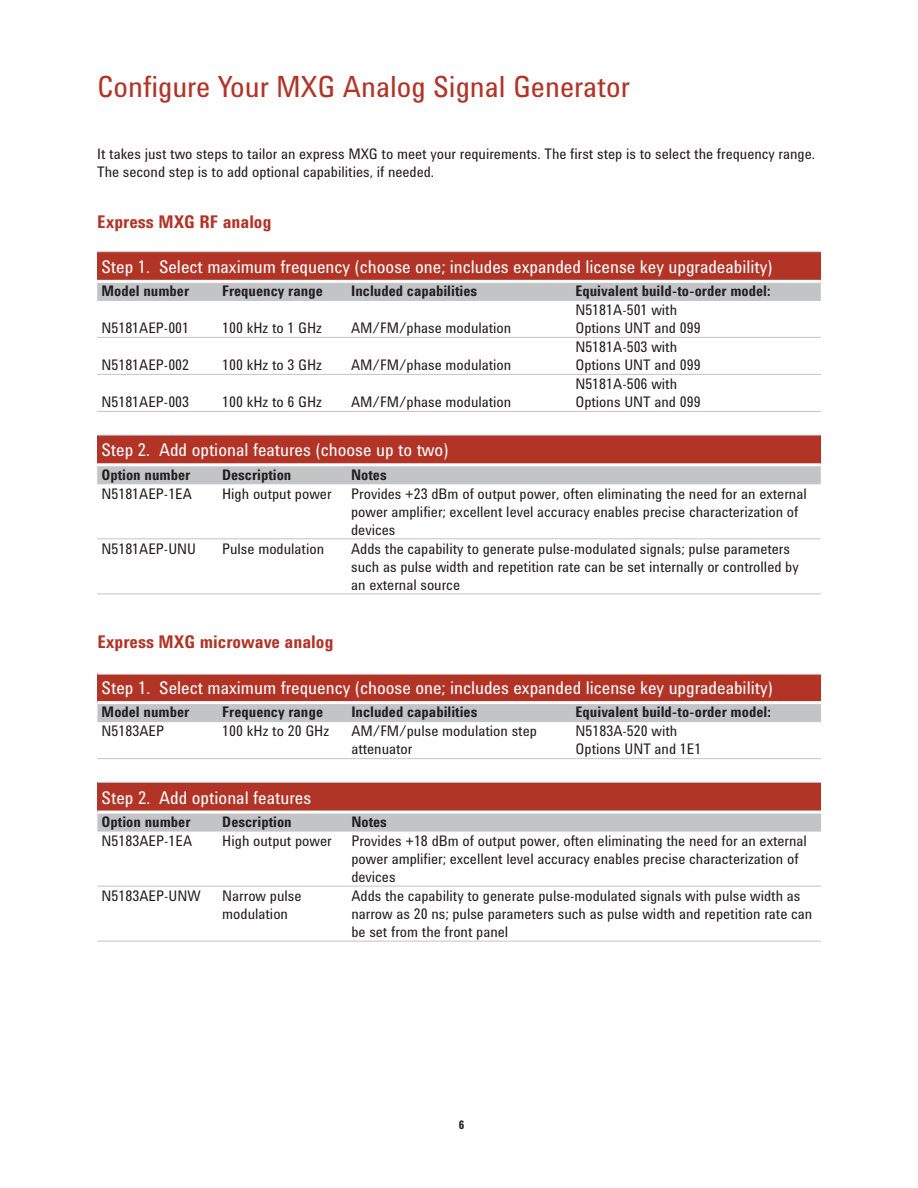
<style>
.page{position:relative;width:918px;height:1188px;background:#fff}
.page>*{position:absolute;margin:0;border:0;box-sizing:border-box;transform-origin:0 0}
.t1{font:30px "Agilent Condensed CFF";color:#b23427}
.t2{font:18px "Agilent Condensed CFF";color:#fff}
.t3{font:700 18px "Agilent Condensed CFF";color:#b23427}
.t4{font:15px/18px "Agilent Condensed CFF";color:#231f20}
.t5{font:700 15px "Agilent Condensed CFF";color:#231f20}
.t6{font:700 12px "Agilent Condensed CFF";color:#231f20}
</style>
<div class="page">
<div style="left:97px;top:252px;width:724px;height:29px;background:#b23427"></div>
<div style="left:97px;top:283px;width:724px;height:17px;background:#c2c4c6"></div>
<hr style="left:97px;top:251px;width:724px;height:1px;background:#c2c4c6">
<hr style="left:97px;top:300px;width:724px;height:1px;background:#c2c4c6">
<hr style="left:97px;top:337px;width:724px;height:1px;background:#c2c4c6">
<hr style="left:97px;top:374px;width:474px;height:1px;background:#c2c4c6">
<hr style="left:571px;top:374px;width:250px;height:1px;background:#c2c4c6">
<hr style="left:97px;top:280px;width:474px;height:3px;background:#fff">
<hr style="left:571px;top:280px;width:250px;height:3px;background:#fff">
<hr style="left:97px;top:411px;width:474px;height:1px;background:#c2c4c6">
<hr style="left:571px;top:411px;width:250px;height:1px;background:#c2c4c6">
<div style="left:97px;top:435px;width:724px;height:30px;background:#b23427"></div>
<div style="left:97px;top:466px;width:724px;height:17px;background:#c2c4c6"></div>
<hr style="left:97px;top:435px;width:724px;height:1px;background:#c2c4c6">
<hr style="left:97px;top:483px;width:724px;height:1px;background:#c2c4c6">
<hr style="left:97px;top:538px;width:724px;height:1px;background:#c2c4c6">
<hr style="left:97px;top:593px;width:250px;height:1px;background:#c2c4c6">
<hr style="left:347px;top:593px;width:474px;height:1px;background:#c2c4c6">
<hr style="left:97px;top:463px;width:250px;height:3px;background:#fff">
<hr style="left:347px;top:463px;width:474px;height:3px;background:#fff">
<div style="left:97px;top:673px;width:724px;height:30px;background:#b23427"></div>
<div style="left:97px;top:704px;width:724px;height:17px;background:#c2c4c6"></div>
<hr style="left:97px;top:721px;width:474px;height:1px;background:#c2c4c6">
<hr style="left:571px;top:721px;width:250px;height:1px;background:#c2c4c6">
<hr style="left:97px;top:672px;width:724px;height:3px;background:#fff">
<hr style="left:97px;top:701px;width:474px;height:3px;background:#fff">
<hr style="left:571px;top:701px;width:250px;height:3px;background:#fff">
<hr style="left:97px;top:758px;width:474px;height:1px;background:#c2c4c6">
<hr style="left:571px;top:758px;width:250px;height:1px;background:#c2c4c6">
<div style="left:97px;top:782px;width:724px;height:30px;background:#b23427"></div>
<div style="left:97px;top:814px;width:724px;height:17px;background:#c2c4c6"></div>
<hr style="left:97px;top:782px;width:724px;height:1px;background:#c2c4c6">
<hr style="left:97px;top:831px;width:724px;height:1px;background:#c2c4c6">
<hr style="left:97px;top:886px;width:724px;height:1px;background:#c2c4c6">
<hr style="left:97px;top:941px;width:250px;height:1px;background:#c2c4c6">
<hr style="left:347px;top:941px;width:474px;height:1px;background:#c2c4c6">
<hr style="left:97px;top:811px;width:250px;height:3px;background:#fff">
<hr style="left:347px;top:811px;width:474px;height:3px;background:#fff">
<h1 class="t1" style="left:97px;top:75px;width:534px">Configure Your MXG Analog Signal Generator</h1>
<p class="t4" style="left:97px;top:147px;width:719px">It takes just two steps to tailor an express MXG to meet your requirements. The first step is to select the frequency range.<br>The second step is to add optional capabilities, if needed.</p>
<p class="t3" style="left:97px;top:216px;width:176px">Express MXG RF analog</p>
<p class="t2" style="left:101px;top:260px;width:673px">Step 1. Select maximum frequency (choose one; includes expanded license key upgradeability)</p>
<p class="t5" style="left:101px;top:285px;width:89px">Model number</p>
<p class="t5" style="left:222px;top:285px;width:102px">Frequency range</p>
<p class="t5" style="left:351px;top:285px;width:127px">Included capabilities</p>
<p class="t5" style="left:575px;top:285px;width:197px">Equivalent build-to-order model:</p>
<p class="t4" style="left:101px;top:321px;width:89px">N5181AEP-001</p>
<p class="t4" style="left:222px;top:321px;width:101px">100 kHz to 1 GHz</p>
<p class="t4" style="left:351px;top:321px;width:162px">AM/FM/phase modulation</p>
<p class="t4" style="left:575px;top:303px;width:127px">N5181A-501 with<br>Options UNT and 099</p>
<p class="t4" style="left:101px;top:358px;width:89px">N5181AEP-002</p>
<p class="t4" style="left:222px;top:358px;width:101px">100 kHz to 3 GHz</p>
<p class="t4" style="left:351px;top:358px;width:162px">AM/FM/phase modulation</p>
<p class="t4" style="left:101px;top:395px;width:89px">N5181AEP-003</p>
<p class="t4" style="left:222px;top:395px;width:101px">100 kHz to 6 GHz</p>
<p class="t4" style="left:351px;top:395px;width:162px">AM/FM/phase modulation</p>
<p class="t4" style="left:575px;top:340px;width:127px">N5181A-503 with<br>Options UNT and 099</p>
<p class="t4" style="left:575px;top:377px;width:127px">N5181A-506 with<br>Options UNT and 099</p>
<p class="t2" style="left:101px;top:443px;width:349px">Step 2. Add optional features (choose up to two)</p>
<p class="t5" style="left:101px;top:469px;width:90px">Option number</p>
<p class="t5" style="left:222px;top:469px;width:71px">Description</p>
<p class="t5" style="left:351px;top:469px;width:37px">Notes</p>
<p class="t4" style="left:101px;top:486px;width:92px">N5181AEP-1EA</p>
<p class="t4" style="left:222px;top:486px;width:111px">High output power</p>
<p class="t4" style="left:351px;top:486px;width:457px">Provides +23 dBm of output power, often eliminating the need for an external power amplifier; excellent level accuracy enables precise characterization of devices</p>
<p class="t4" style="left:101px;top:541px;width:96px">N5181AEP-UNU</p>
<p class="t4" style="left:222px;top:541px;width:104px">Pulse modulation</p>
<p class="t4" style="left:351px;top:541px;width:449px">Adds the capability to generate pulse-modulated signals; pulse parameters such as pulse width and repetition rate can be set internally or controlled by an external source</p>
<p class="t3" style="left:97px;top:636px;width:238px">Express MXG microwave analog</p>
<p class="t2" style="left:102px;top:681px;width:673px">Step 1. Select maximum frequency (choose one; includes expanded license key upgradeability)</p>
<p class="t5" style="left:102px;top:707px;width:89px">Model number</p>
<p class="t5" style="left:222px;top:707px;width:102px">Frequency range</p>
<p class="t5" style="left:351px;top:707px;width:127px">Included capabilities</p>
<p class="t5" style="left:576px;top:707px;width:197px">Equivalent build-to-order model:</p>
<p class="t4" style="left:102px;top:724px;width:64px">N5183AEP</p>
<p class="t4" style="left:222px;top:724px;width:108px">100 kHz to 20 GHz</p>
<p class="t4" style="left:351px;top:724px;width:187px">AM/FM/pulse modulation step attenuator</p>
<p class="t4" style="left:576px;top:724px;width:127px">N5183A-520 with<br>Options UNT and 1E1</p>
<p class="t2" style="left:102px;top:791px;width:211px">Step 2. Add optional features</p>
<p class="t5" style="left:102px;top:816px;width:90px">Option number</p>
<p class="t5" style="left:222px;top:816px;width:71px">Description</p>
<p class="t5" style="left:351px;top:816px;width:37px">Notes</p>
<p class="t4" style="left:102px;top:833px;width:92px">N5183AEP-1EA</p>
<p class="t4" style="left:222px;top:833px;width:111px">High output power</p>
<p class="t4" style="left:351px;top:833px;width:457px">Provides +18 dBm of output power, often eliminating the need for an external power amplifier; excellent level accuracy enables precise characterization of devices</p>
<p class="t4" style="left:102px;top:888px;width:101px">N5183AEP-UNW</p>
<p class="t4" style="left:222px;top:888px;width:81px">Narrow pulse modulation</p>
<p class="t4" style="left:351px;top:888px;width:462px">Adds the capability to generate pulse-modulated signals with pulse width as narrow as 20 ns; pulse parameters such as pulse width and repetition rate can be set from the front panel</p>
<p class="t6" style="left:459px;top:1120px;width:7px">6</p>
</div>
